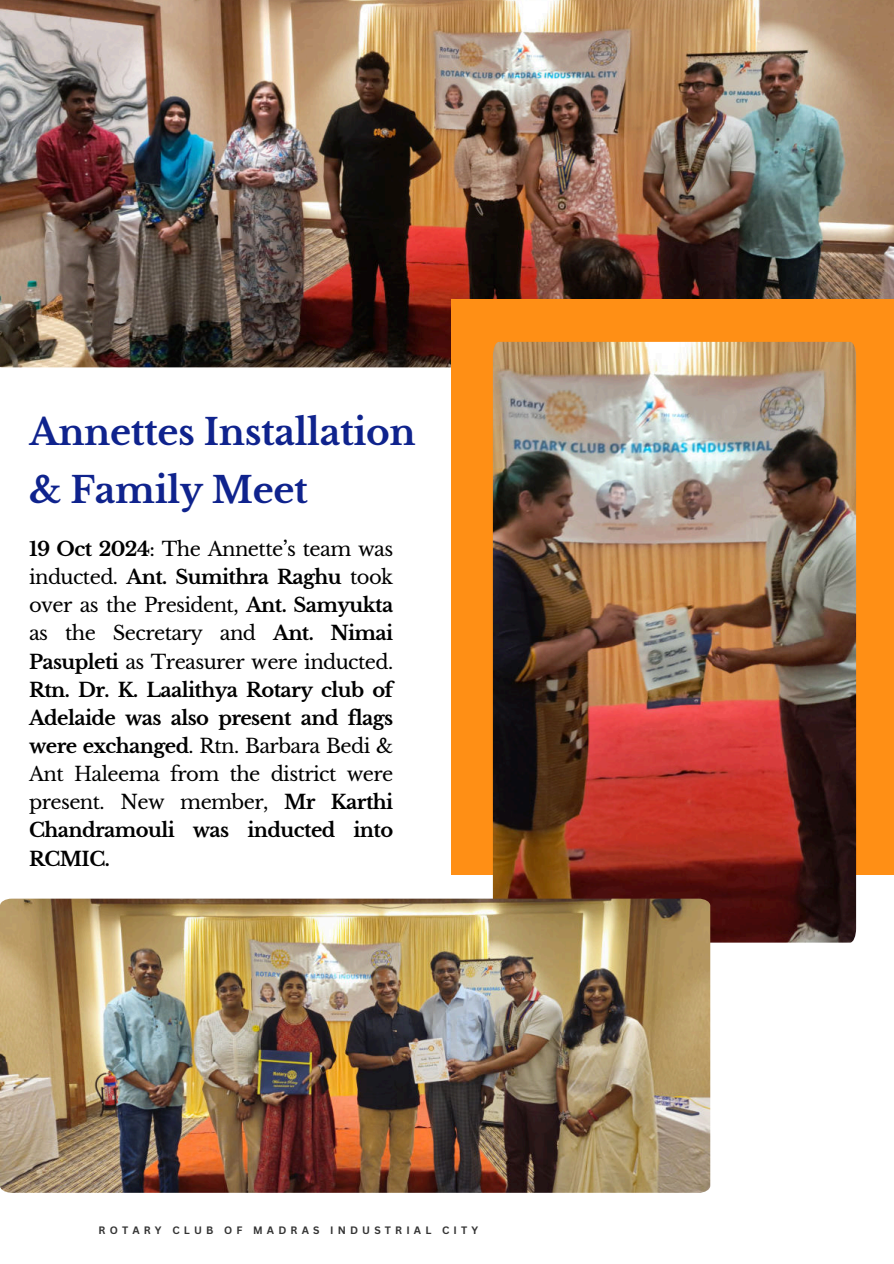
<style>
.page{position:relative;width:894px;height:1264px;background:#fff}
.page>*{position:absolute;margin:0;border:0;box-sizing:border-box;transform-origin:0 0}
.t1{font:700 36px/57.4px "Libre Baskerville";letter-spacing:-.01em;color:#0f238d}
.t2{font:700 19.5px/28.2px "Libre Baskerville";letter-spacing:-.03em;color:#000;text-align:justify}
.t3{font:700 10.5px "Canva Sans";letter-spacing:.395em;color:#343434}
.s1{font-weight:400}
</style>
<div class="page">
<img style="left:0;top:0;width:893px;height:367px">
<div style="left:451px;top:299px;width:442px;height:575px;background:#ff8f15"></div>
<img style="left:492px;top:342px;width:363px;height:600px">
<img style="left:0;top:898px;width:710px;height:294px">
<h1 class="t1" style="left:30px;top:404px;width:387px">Annettes Installation &amp; Family Meet</h1>
<p class="t2" style="left:29px;top:535px;width:365px">19 Oct 2024<span class="s1">: The Annette’s team was inducted.</span> Ant. Sumithra Raghu <span class="s1">took over as the President,</span> Ant. Samyukta <span class="s1">as the Secretary and</span> Ant. Nimai Pasupleti <span class="s1">as Treasurer were inducted.<br></span>Rtn. Dr. K. Laalithya Rotary club of Adelaide was also present and flags were exchanged<span class="s1">. Rtn. Barbara Bedi &amp; Ant Haleema from the district were present. New member,</span> Mr Karthi Chandramouli was inducted into RCMIC.</p>
<p class="t3" style="left:99px;top:1223px;width:381px">ROTARY CLUB OF MADRAS INDUSTRIAL CITY</p>
</div>
